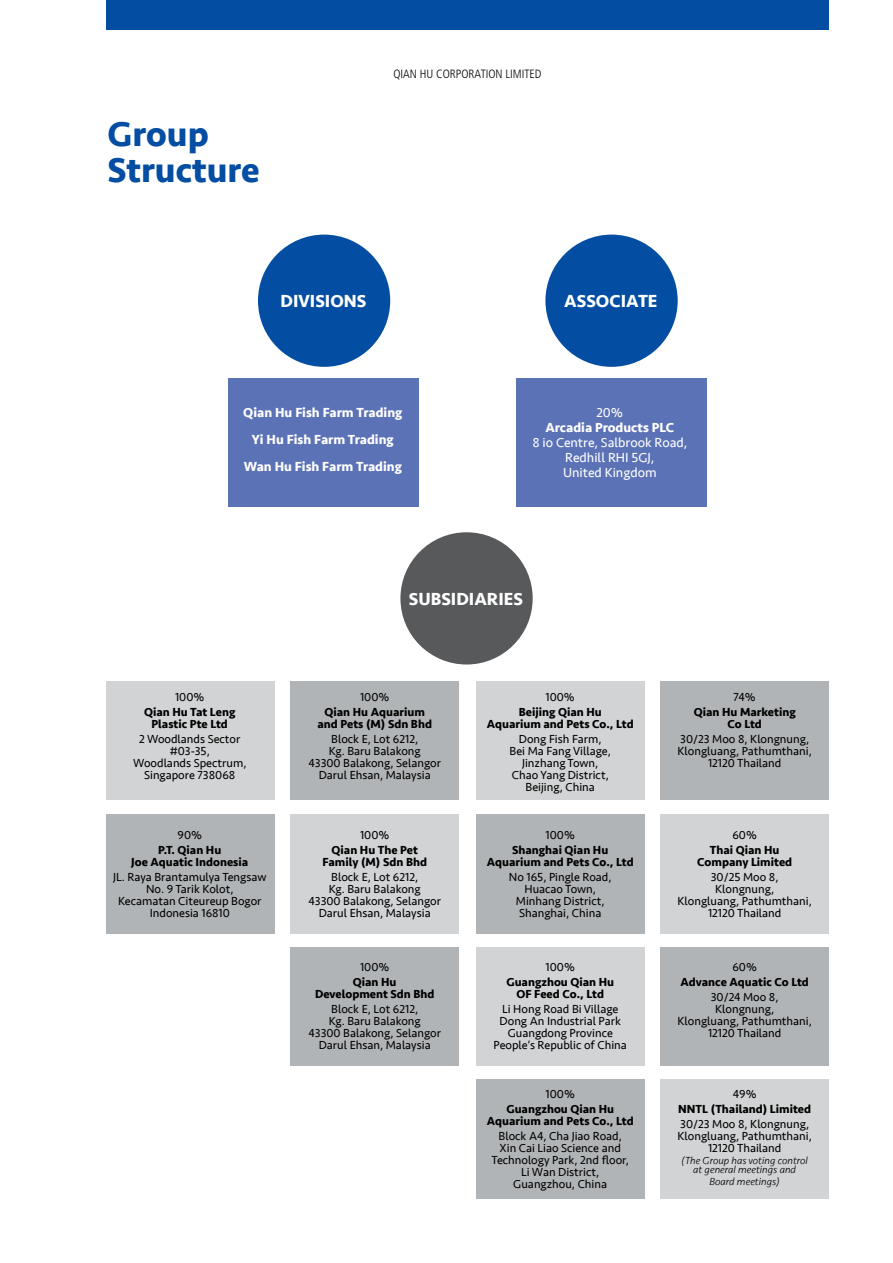
<style>
.page{position:relative;width:893px;height:1263px;background:#fff}
.page>*{position:absolute;margin:0;border:0;box-sizing:border-box;transform-origin:0 0}
.t1{font:700 36px/36px "Seravek";color:#034ea2}
.t2{font:700 18px "Seravek";color:#fff}
.t3{font:700 13.5px/27px "Seravek";color:#fff;text-align:center}
.t4{font:13.5px/15px "Seravek";color:#fff;text-align:center}
.t5{font:12px/12px "Seravek";color:#000;text-align:center}
.t6{font:700 12px/12px "Seravek";color:#000;text-align:center}
.t7{font:300 condensed 12px "Frutiger";color:#000}
.t8{font:italic 300 10.5px/9px "Seravek";color:#000;text-align:center}
</style>
<div class="page">
<div style="left:106px;top:814px;width:169px;height:119px;background:#b1b4b6"></div>
<div style="left:476px;top:1079px;width:169px;height:119px;background:#b1b4b6"></div>
<div style="left:661px;top:1079px;width:168px;height:119px;background:#d1d3d4"></div>
<div style="left:106px;top:681px;width:169px;height:119px;background:#d1d3d4"></div>
<div style="left:476px;top:814px;width:169px;height:119px;background:#b1b4b6"></div>
<div style="left:476px;top:681px;width:169px;height:119px;background:#d1d3d4"></div>
<div style="left:476px;top:947px;width:169px;height:119px;background:#d1d3d4"></div>
<div style="left:291px;top:814px;width:168px;height:119px;background:#d1d3d4"></div>
<div style="left:660px;top:814px;width:169px;height:119px;background:#d1d3d4"></div>
<div style="left:291px;top:681px;width:168px;height:119px;background:#b1b4b6"></div>
<div style="left:660px;top:681px;width:169px;height:119px;background:#b1b4b6"></div>
<div style="left:291px;top:947px;width:168px;height:119px;background:#b1b4b6"></div>
<div style="left:660px;top:947px;width:169px;height:119px;background:#b1b4b6"></div>
<div style="left:516px;top:378px;width:191px;height:129px;background:#5c72b7"></div>
<div style="left:228px;top:378px;width:191px;height:129px;background:#5c72b7"></div>
<div style="left:400px;top:532px;width:133px;height:132px;background:#58595b;border-radius:50%"></div>
<div style="left:545px;top:235px;width:133px;height:132px;background:#034ea2;border-radius:50%"></div>
<div style="left:258px;top:235px;width:132px;height:132px;background:#034ea2;border-radius:50%"></div>
<div style="left:106px;top:0;width:723px;height:29px;background:#034ea2"></div>
<h1 class="t1" style="left:108px;top:115px;width:154px">Group<br>Structure</h1>
<p class="t7" style="left:393px;top:67px;width:150px">QIAN HU CORPORATION LIMITED</p>
<h2 class="t2" style="left:281px;top:287px;width:87px">DIVISIONS</h2>
<h2 class="t2" style="left:564px;top:287px;width:95px">ASSOCIATE</h2>
<p class="t3" style="left:243px;top:398px;width:161px">Qian Hu Fish Farm Trading<br>Yi Hu Fish Farm Trading<br>Wan Hu Fish Farm Trading</p>
<p class="t4" style="left:596px;top:404px;width:28px">20%</p>
<p class="t3" style="left:545px;top:413px;width:130px">Arcadia Products PLC</p>
<p class="t4" style="left:532px;top:434px;width:157px">8 io Centre, Salbrook Road,<br>Redhill RHI 5GJ,<br>United Kingdom</p>
<h2 class="t2" style="left:409px;top:584px;width:116px">SUBSIDIARIES</h2>
<p class="t5" style="left:175px;top:691px;width:31px">100%</p>
<p class="t6" style="left:144px;top:705px;width:93px">Qian Hu Tat Leng<br>Plastic Pte Ltd</p>
<p class="t5" style="left:133px;top:733px;width:115px">2 Woodlands Sector #03-35,<br>Woodlands Spectrum,<br>Singapore 738068</p>
<p class="t5" style="left:177px;top:829px;width:26px">90%</p>
<p class="t6" style="left:131px;top:843px;width:119px">P.T. Qian Hu<br>Joe Aquatic Indonesia</p>
<p class="t5" style="left:113px;top:871px;width:155px">JL. Raya Brantamulya Tengsaw<br>No. 9 Tarik Kolot,<br>Kecamatan Citeureup Bogor<br>Indonesia 16810</p>
<p class="t5" style="left:360px;top:691px;width:31px">100%</p>
<p class="t6" style="left:317px;top:705px;width:116px">Qian Hu Aquarium and Pets (M) Sdn Bhd</p>
<p class="t5" style="left:308px;top:733px;width:134px">Block E, Lot 6212,<br>Kg. Baru Balakong<br>43300 Balakong, Selangor<br>Darul Ehsan, Malaysia</p>
<p class="t5" style="left:360px;top:829px;width:31px">100%</p>
<p class="t6" style="left:322px;top:843px;width:106px">Qian Hu The Pet<br>Family (M) Sdn Bhd</p>
<p class="t5" style="left:308px;top:871px;width:134px">Block E, Lot 6212,<br>Kg. Baru Balakong<br>43300 Balakong, Selangor<br>Darul Ehsan, Malaysia</p>
<p class="t5" style="left:360px;top:961px;width:31px">100%</p>
<p class="t6" style="left:315px;top:975px;width:121px">Qian Hu<br>Development Sdn Bhd</p>
<p class="t5" style="left:308px;top:1003px;width:134px">Block E, Lot 6212,<br>Kg. Baru Balakong<br>43300 Balakong, Selangor<br>Darul Ehsan, Malaysia</p>
<p class="t5" style="left:546px;top:691px;width:31px">100%</p>
<p class="t6" style="left:487px;top:705px;width:148px">Beijing Qian Hu<br>Aquarium and Pets Co., Ltd</p>
<p class="t5" style="left:510px;top:733px;width:103px">Dong Fish Farm,<br>Bei Ma Fang Village,<br>Jinzhang Town,<br>Chao Yang District,<br>Beijing, China</p>
<p class="t5" style="left:546px;top:829px;width:31px">100%</p>
<p class="t6" style="left:487px;top:843px;width:148px">Shanghai Qian Hu<br>Aquarium and Pets Co., Ltd</p>
<p class="t5" style="left:509px;top:871px;width:104px">No 165, Pingle Road,<br>Huacao Town,<br>Minhang District,<br>Shanghai, China</p>
<p class="t5" style="left:546px;top:961px;width:31px">100%</p>
<p class="t6" style="left:506px;top:975px;width:109px">Guangzhou Qian Hu<br>OF Feed Co., Ltd</p>
<p class="t5" style="left:494px;top:1003px;width:135px">Li Hong Road Bi Village<br>Dong An Industrial Park<br>Guangdong Province<br>People’s Republic of China</p>
<p class="t5" style="left:546px;top:1088px;width:31px">100%</p>
<p class="t6" style="left:487px;top:1103px;width:148px">Guangzhou Qian Hu<br>Aquarium and Pets Co., Ltd</p>
<p class="t5" style="left:492px;top:1130px;width:139px">Block A4, Cha Jiao Road,<br>Xin Cai Liao Science and<br>Technology Park, 2nd floor,<br>Li Wan District,<br>Guangzhou, China</p>
<p class="t5" style="left:733px;top:691px;width:24px">74%</p>
<p class="t6" style="left:694px;top:705px;width:103px">Qian Hu Marketing<br>Co Ltd</p>
<p class="t5" style="left:677px;top:733px;width:136px">30/23 Moo 8, Klongnung,<br>Klongluang, Pathumthani,<br>12120 Thailand</p>
<p class="t5" style="left:732px;top:829px;width:26px">60%</p>
<p class="t6" style="left:697px;top:843px;width:97px">Thai Qian Hu<br>Company Limited</p>
<p class="t5" style="left:677px;top:871px;width:136px">30/25 Moo 8,<br>Klongnung,<br>Klongluang, Pathumthani,<br>12120 Thailand</p>
<p class="t5" style="left:732px;top:961px;width:26px">60%</p>
<p class="t6" style="left:680px;top:975px;width:130px">Advance Aquatic Co Ltd</p>
<p class="t5" style="left:677px;top:991px;width:136px">30/24 Moo 8,<br>Klongnung,<br>Klongluang, Pathumthani,<br>12120 Thailand</p>
<p class="t5" style="left:733px;top:1088px;width:25px">49%</p>
<p class="t6" style="left:678px;top:1103px;width:134px">NNTL (Thailand) Limited</p>
<p class="t5" style="left:677px;top:1118px;width:136px">30/23 Moo 8, Klongnung,<br>Klongluang, Pathumthani,<br>12120 Thailand</p>
<p class="t8" style="left:681px;top:1156px;width:128px">(The Group has voting control at general meetings and</p>
<p class="t8" style="left:710px;top:1177px;width:72px">Board meetings)</p>
</div>
